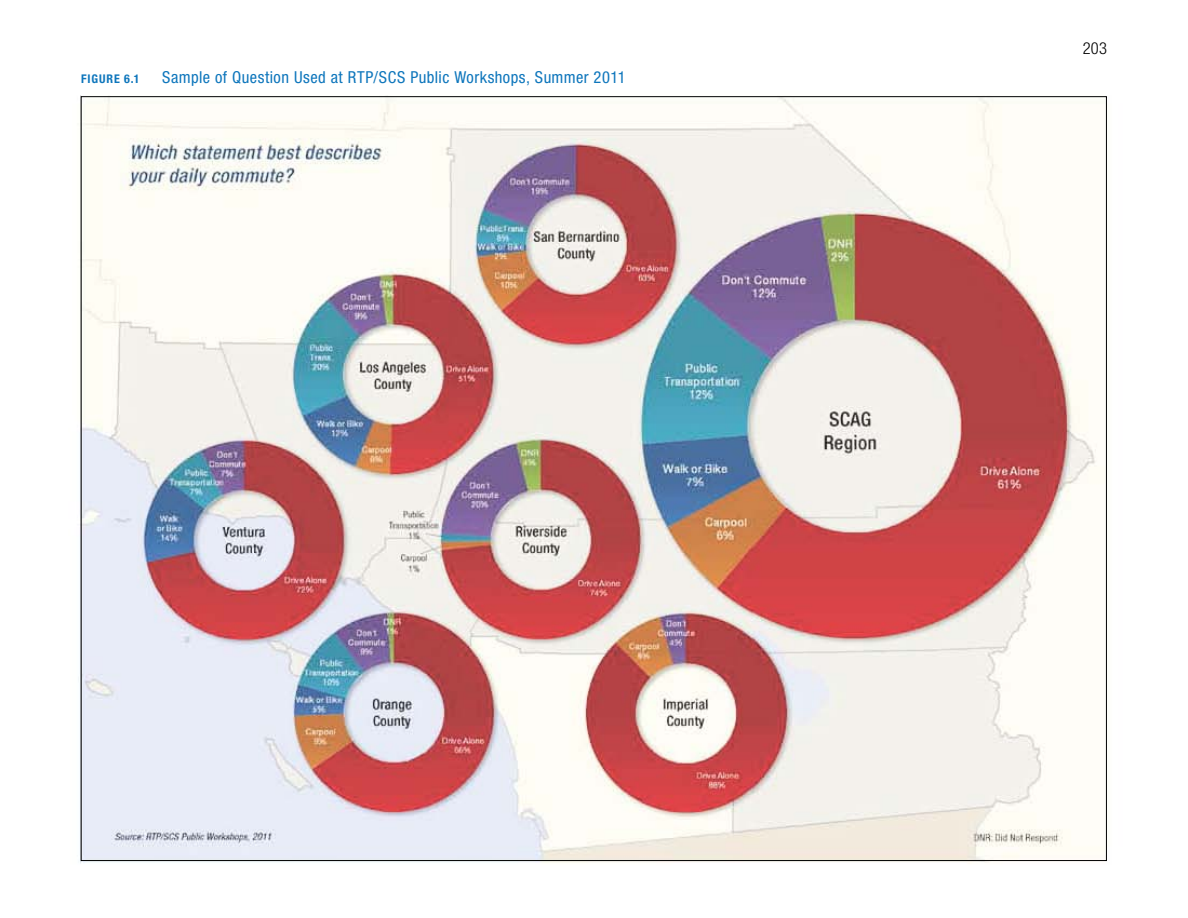
<style>
.page{position:relative;width:1188px;height:918px;background:#fff}
.page>*{position:absolute;margin:0;border:0;box-sizing:border-box;transform-origin:0 0}
.t1{font:condensed 16.5px "Helvetica Neue LT Std";letter-spacing:.03em;color:#0e76bc}
.t2{font:300 condensed 16.5px "Helvetica Neue LT Std";color:#000}
.t3{font:700 condensed 12px "Helvetica Neue LT Std";color:#0e76bc}
</style>
<div class="page">
<img style="left:78px;top:95px;width:1029px;height:769px">
<p class="t3" style="left:81px;top:72px;width:19px">FIGUR</p>
<p class="t3" style="left:114px;top:72px;width:27px">E 6.1</p>
<p class="t1" style="left:162px;top:68px;width:465px">Sample of Question Used at RTP/SCS Public Workshops, Summer 2011</p>
<p class="t2" style="left:1083px;top:39px;width:26px">203</p>
</div>
